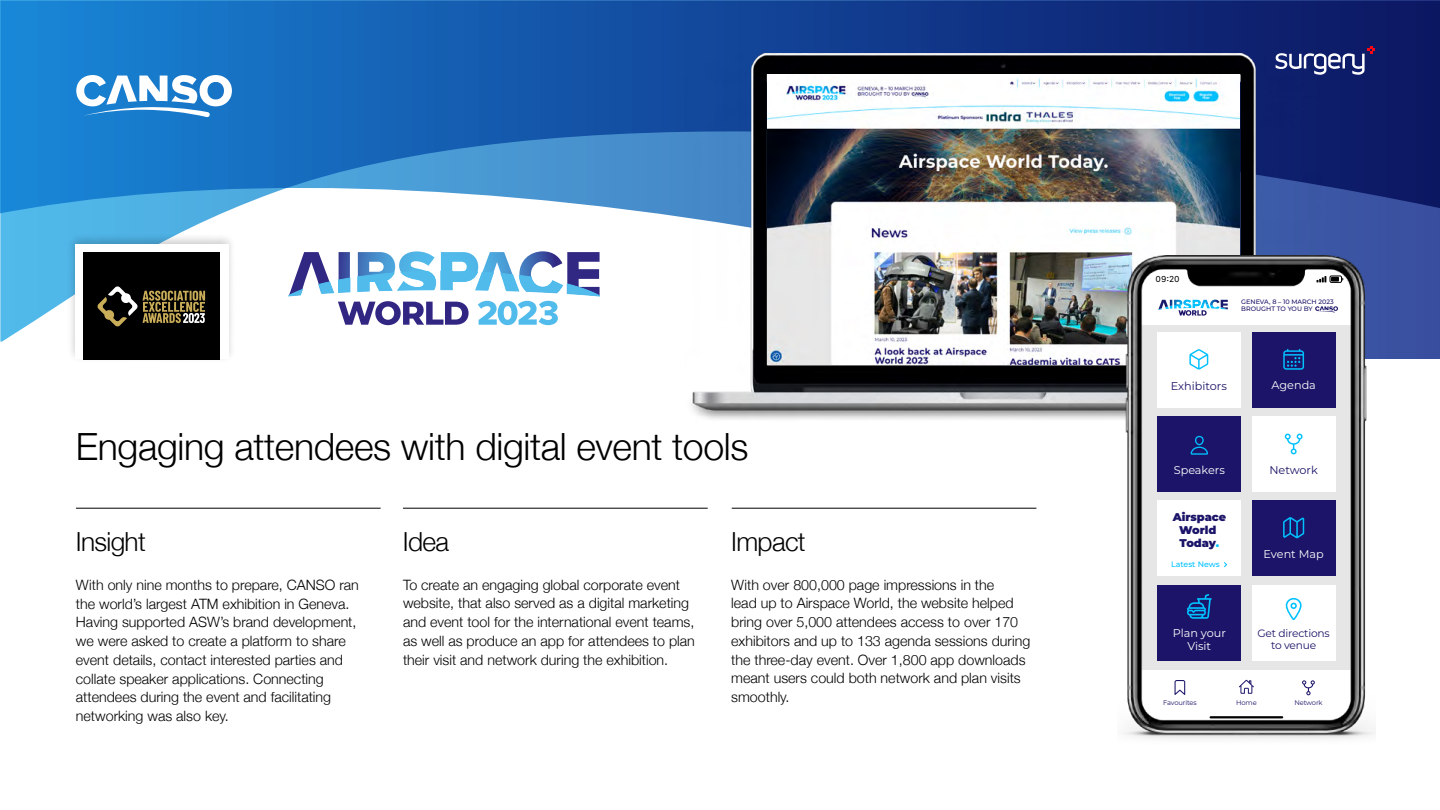
<style>
.page{position:relative;width:1440px;height:810px;background:#fff}
.page>*{position:absolute;margin:0;border:0;box-sizing:border-box;transform-origin:0 0}
.t1{font:300 37.5px "Helvetica Neue";letter-spacing:-.01em;color:#000}
.t2{font:300 26.25px "Helvetica Neue";letter-spacing:-.025em;color:#000}
.t3{font:300 14.25px/18.8px "Helvetica Neue";color:#000}
.t4{font:11.25px/13.5px "Montserrat";color:#fff;text-align:center}
.t5{font:900 11.25px/12.9px "Montserrat";color:#1b1468;text-align:center}
.t6{font:11.25px "Montserrat";color:#1b1468}
.t7{font:10.65px/12.8px "Montserrat";letter-spacing:-.02em;color:#1b1468;text-align:center}
.t8{font:9px "SF Compact Text";color:#000}
.t9{font:500 7.88px "Montserrat";color:#00c1ff}
.t10{font:6.75px "Montserrat";letter-spacing:-.02em;color:#1b1468}
.t11{font:500 6.38px/7.6px "Montserrat";color:#1b1468}
.s1{color:#00c1ff}
</style>
<div class="page">
<svg style="left:0;top:1px;width:1440px;height:357px"></svg>
<svg style="left:289px;top:251px;width:311px;height:74px"></svg>
<hr style="left:76px;top:508px;width:305px;height:1px;background:#000">
<hr style="left:403px;top:508px;width:305px;height:1px;background:#000">
<hr style="left:732px;top:508px;width:304px;height:1px;background:#000">
<svg style="left:76px;top:75px;width:156px;height:42px"></svg>
<img style="left:685px;top:54px;width:636px;height:366px">
<img style="left:767px;top:75px;width:473px;height:290px">
<img style="left:1118px;top:255px;width:258px;height:484px">
<div style="left:66px;top:232px;width:171px;height:132px;background:#000;opacity:.2"></div>
<div style="left:75px;top:244px;width:153px;height:115px;background:#fff"></div>
<div style="left:83px;top:252px;width:137px;height:107px;background:#000"></div>
<svg style="left:97px;top:286px;width:108px;height:41px"></svg>
<svg style="left:1276px;top:46px;width:99px;height:29px;background:#464f89"></svg>
<h1 class="t1" style="left:76px;top:417px;width:674px">Engaging attendees with digital event tools</h1>
<h2 class="t2" style="left:76px;top:520px;width:71px">Insight</h2>
<h2 class="t2" style="left:403px;top:520px;width:48px">Idea</h2>
<h2 class="t2" style="left:731px;top:520px;width:76px">Impact</h2>
<p class="t3" style="left:731px;top:574px;width:301px">With over 800,000 page impressions in the<br>lead up to Airspace World, the website helped bring over 5,000 attendees access to over 170 exhibitors and up to 133 agenda sessions during the three-day event. Over 1,800 app downloads meant users could both network and plan visits smoothly.</p>
<p class="t3" style="left:76px;top:574px;width:285px">With only nine months to prepare, CANSO ran the world’s largest ATM exhibition in Geneva.<br>Having supported ASW’s brand development, we were asked to create a platform to share event details, contact interested parties and collate speaker applications. Connecting attendees during the event and facilitating networking was also key.</p>
<p class="t3" style="left:403px;top:574px;width:293px">To create an engaging global corporate event website, that also served as a digital marketing and event tool for the international event teams, as well as produce an app for attendees to plan their visit and network during the exhibition.</p>
<p class="t8" style="left:1156px;top:274px;width:26px">09:20</p>
<p class="t11" style="left:1241px;top:297px;width:94px">GENEVA, 8 – 10 MARCH 2023<br>BROUGHT TO YOU BY</p>
<p class="t6" style="left:1171px;top:378px;width:58px">Exhibitors</p>
<p class="t4" style="left:1272px;top:378px;width:46px">Agenda</p>
<p class="t4" style="left:1174px;top:463px;width:53px">Speakers</p>
<p class="t5" style="left:1173px;top:510px;width:55px">Airspace<br>World<br>Today<span class="s1">.</span></p>
<p class="t9" style="left:1171px;top:559px;width:50px">Latest News</p>
<p class="t4" style="left:1173px;top:625px;width:55px">Plan your<br>Visit</p>
<p class="t6" style="left:1269px;top:462px;width:50px">Network</p>
<p class="t4" style="left:1264px;top:547px;width:62px">Event Map</p>
<p class="t7" style="left:1258px;top:626px;width:74px">Get directions to venue</p>
<p class="t10" style="left:1163px;top:698px;width:35px">Favourites</p>
<p class="t10" style="left:1236px;top:698px;width:22px">Home</p>
<p class="t10" style="left:1294px;top:698px;width:30px">Network</p>
</div>
